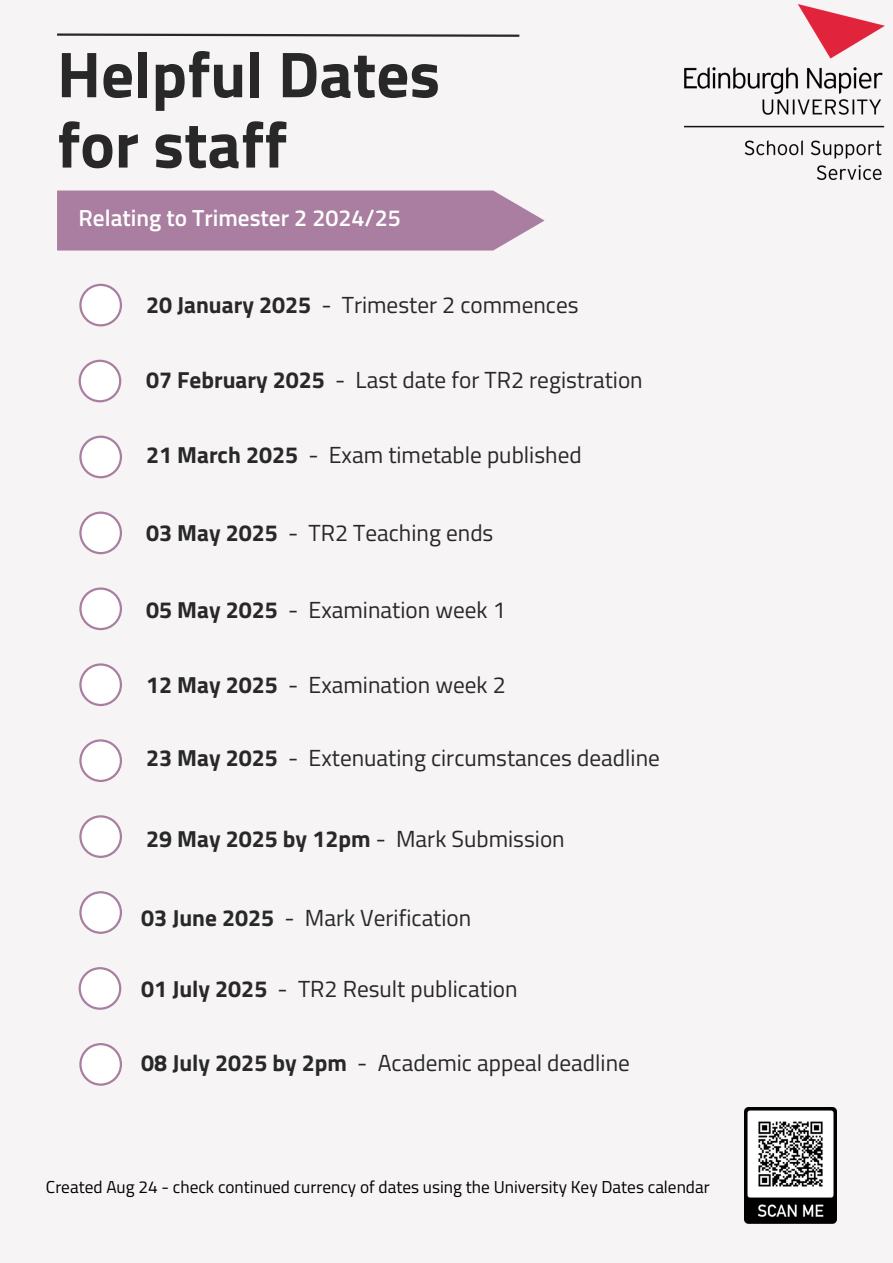
<style>
.page{position:relative;width:893px;height:1263px;background:#f6f4f4}
.page>*{position:absolute;margin:0;border:0;box-sizing:border-box;transform-origin:0 0}
.t1{font:700 64.95px/70.3px "Titillium Web";color:#282828}
.t2{font:23.25px "Titillium Web";color:#282828}
.t3{font:700 23.25px "Titillium Web";color:#282828}
.t4{font:600 23.25px "Titillium Web";color:#fff}
.t5{font:17.25px "Titillium Web";color:#000}
.s1{font-weight:700}
.s2{font-weight:400}
</style>
<div class="page">
<svg style="left:57px;top:33px;width:463px;height:4px"></svg>
<svg style="left:79px;top:284px;width:43px;height:42px"></svg>
<svg style="left:79px;top:360px;width:42px;height:42px"></svg>
<svg style="left:79px;top:436px;width:43px;height:42px"></svg>
<svg style="left:79px;top:511px;width:43px;height:43px"></svg>
<svg style="left:79px;top:587px;width:43px;height:43px"></svg>
<svg style="left:79px;top:663px;width:43px;height:43px"></svg>
<svg style="left:79px;top:739px;width:43px;height:43px"></svg>
<svg style="left:79px;top:815px;width:43px;height:43px"></svg>
<svg style="left:79px;top:891px;width:43px;height:43px"></svg>
<svg style="left:79px;top:967px;width:42px;height:43px"></svg>
<svg style="left:57px;top:190px;width:487px;height:61px;background:#ae85a5"></svg>
<img style="left:744px;top:1108px;width:93px;height:116px">
<img style="left:684px;top:4px;width:200px;height:176px">
<svg style="left:79px;top:1043px;width:43px;height:43px"></svg>
<h2 class="t1" style="left:57px;top:38px;width:384px">Helpful Dates for staff</h2>
<h3 class="t4" style="left:79px;top:200px;width:324px">Relating to Trimester 2 2024/25</h3>
<p class="t2" style="left:146px;top:287px;width:434px"><span class="s1">20 January 2025</span> - Trimester 2 commences</p>
<h3 class="t2" style="left:146px;top:361px;width:498px"><span class="s1">07 February 2025</span> - Last date for TR2 registration</h3>
<h3 class="t2" style="left:146px;top:437px;width:437px"><span class="s1">21 March 2025</span> - Exam timetable published</h3>
<h3 class="t2" style="left:146px;top:515px;width:349px"><span class="s1">03 May 2025</span> - TR2 Teaching ends</h3>
<h3 class="t2" style="left:146px;top:591px;width:361px"><span class="s1">05 May 2025</span> - Examination week 1</h3>
<h3 class="t2" style="left:146px;top:667px;width:361px"><span class="s1">12 May 2025</span> - Examination week 2</h3>
<h3 class="t2" style="left:146px;top:739px;width:515px"><span class="s1">23 May 2025</span> - Extenuating circumstances deadline</h3>
<h3 class="t3" style="left:146px;top:820px;width:420px">29 May 2025 by 12pm <span class="s2">- Mark Submission</span></h3>
<h3 class="t2" style="left:141px;top:900px;width:332px"><span class="s1">03 June 2025</span> - Mark Verification</h3>
<p class="t2" style="left:141px;top:970px;width:378px"><span class="s1">01 July 2025</span> - TR2 Result publication</p>
<h3 class="t2" style="left:141px;top:1045px;width:490px"><span class="s1">08 July 2025 by 2pm</span> - Academic appeal deadline</h3>
<p class="t5" style="left:46px;top:1173px;width:665px">Created Aug 24 - check continued currency of dates using the University Key Dates calendar</p>
</div>
